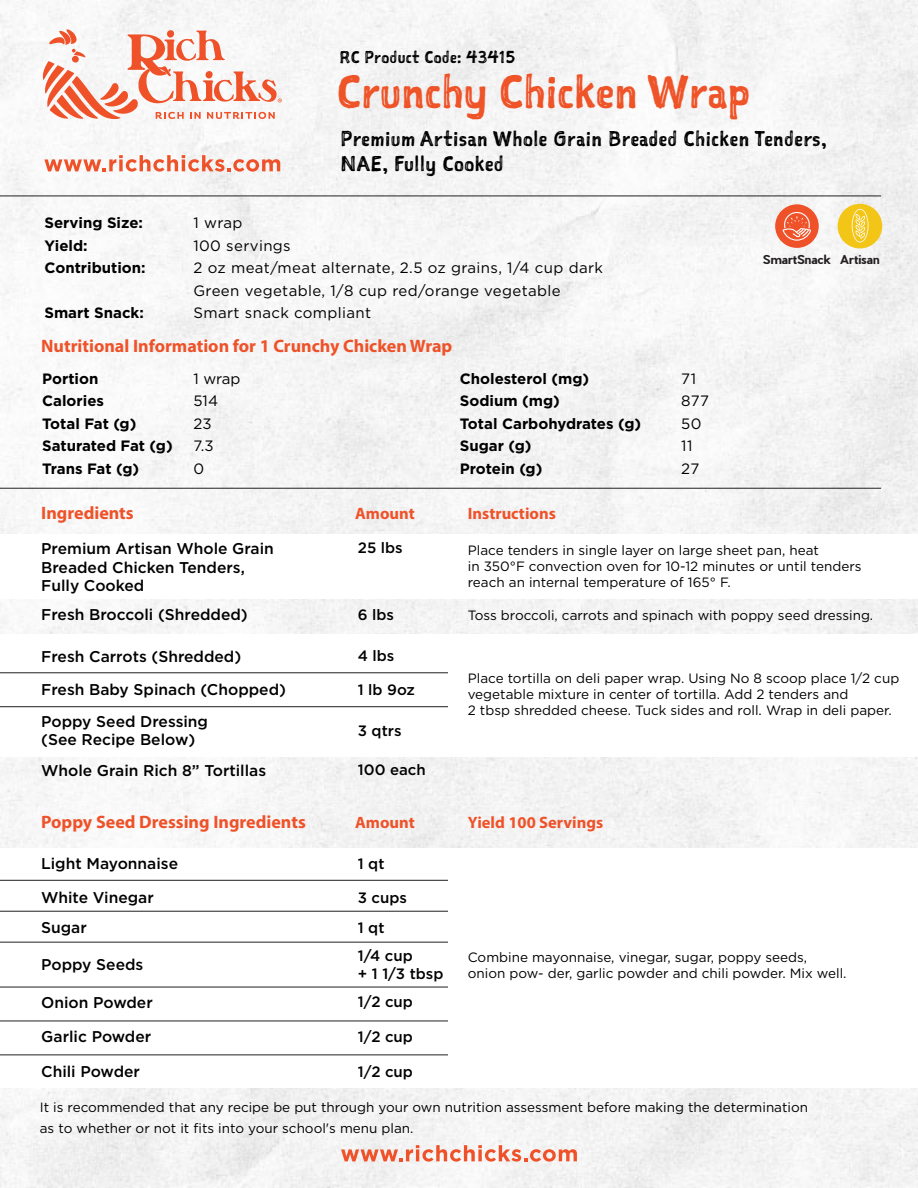
<style>
.page{position:relative;width:918px;height:1188px;background:#f5f5f5}
.page>*{position:absolute;margin:0;border:0;box-sizing:border-box;transform-origin:0 0}
.t1{font:45px "Sketchnote Square";color:#ef5328}
.t2{font:20.4px/24.5px "Sketchnote Square";letter-spacing:.025em;color:#000}
.t3{font:700 18px "Myriad Pro";color:#ef5229}
.t4{font:700 16.5px "Myriad Pro";color:#ef5229}
.t5{font:16.2px "Sketchnote Square";letter-spacing:.025em;color:#000}
.t6{font:500 15.6px/18.8px "Gotham";color:#000}
.t7{font:700 15px/22.5px "Gotham";color:#000}
.t8{font:15px/22.5px "Gotham";letter-spacing:.025em;color:#000}
.t9{font:500 15px/18px "Gotham";color:#000}
.t10{font:15px/22.5px "Gotham";color:#000}
.t11{font:13.5px/16.2px "Gotham";color:#000}
.t12{font:700 12px "Pier Sans";color:#231f20}
</style>
<div class="page">
<div style="left:0;top:534px;width:918px;height:65px;background:#fff"></div>
<div style="left:0;top:634px;width:918px;height:122px;background:#fff"></div>
<svg style="left:43px;top:28px;width:239px;height:91px"></svg>
<svg style="left:44px;top:155px;width:236px;height:17px"></svg>
<svg style="left:341px;top:1145px;width:236px;height:17px"></svg>
<hr style="left:0;top:196px;width:881px;height:1px;background:#231f20">
<hr style="left:0;top:488px;width:881px;height:1px;background:#231f20">
<hr style="left:0;top:673px;width:448px;height:1px;background:#231f20">
<hr style="left:0;top:706px;width:448px;height:1px;background:#231f20">
<div style="left:0;top:848px;width:918px;height:240px;background:#fff"></div>
<div style="left:775px;top:204px;width:44px;height:44px;background:#ef5229;border-radius:50%"></div>
<svg style="left:782px;top:212px;width:29px;height:29px"></svg>
<div style="left:838px;top:204px;width:44px;height:44px;background:#f3c517;border-radius:50%"></div>
<svg style="left:852px;top:209px;width:16px;height:33px"></svg>
<hr style="left:0;top:880px;width:448px;height:1px;background:#231f20">
<hr style="left:0;top:911px;width:448px;height:1px;background:#231f20">
<hr style="left:0;top:942px;width:448px;height:1px;background:#231f20">
<hr style="left:0;top:987px;width:448px;height:1px;background:#231f20">
<hr style="left:0;top:1021px;width:448px;height:1px;background:#231f20">
<hr style="left:0;top:1055px;width:448px;height:1px;background:#231f20">
<p class="t5" style="left:340px;top:46px;width:177px">RC Product Code: 43415</p>
<h1 class="t1" style="left:336px;top:61px;width:415px">Crunchy Chicken Wrap</h1>
<h2 class="t2" style="left:341px;top:126px;width:488px">Premium Artisan Whole Grain Breaded Chicken Tenders,<br>NAE, Fully Cooked</h2>
<p class="t7" style="left:44px;top:212px;width:103px">Serving Size:<br>Yield:<br>Contribution:</p>
<p class="t7" style="left:44px;top:302px;width:101px">Smart Snack:</p>
<p class="t8" style="left:193px;top:211px;width:411px">1 wrap<br>100 servings<br>2 oz meat/meat alternate, 2.5 oz grains, 1/4 cup dark<br>Green vegetable, 1/8 cup red/orange vegetable<br>Smart snack compliant</p>
<h3 class="t3" style="left:41px;top:334px;width:413px">Nutritional Information for 1 Crunchy Chicken Wrap</h3>
<p class="t7" style="left:42px;top:367px;width:132px">Portion<br>Calories<br>Total Fat (g)<br>Saturated Fat (g)<br>Trans Fat (g)</p>
<p class="t10" style="left:193px;top:367px;width:49px">1 wrap<br>514<br>23<br>7.3<br>0</p>
<p class="t7" style="left:460px;top:367px;width:183px">Cholesterol (mg)<br>Sodium (mg)<br>Total Carbohydrates (g)<br>Sugar (g)<br>Protein (g)</p>
<p class="t8" style="left:681px;top:367px;width:29px">71<br>877<br>50<br>11<br>27</p>
<h3 class="t3" style="left:41px;top:501px;width:94px">Ingredients</h3>
<p class="t4" style="left:355px;top:503px;width:61px">Amount</p>
<p class="t4" style="left:468px;top:503px;width:90px">Instructions</p>
<p class="t12" style="left:763px;top:251px;width:118px">SmartSnack Artisan</p>
<p class="t9" style="left:358px;top:538px;width:46px">25 lbs</p>
<p class="t6" style="left:41px;top:539px;width:234px">Premium Artisan Whole Grain<br>Breaded Chicken Tenders,<br>Fully Cooked</p>
<p class="t11" style="left:468px;top:542px;width:395px">Place tenders in single layer on large sheet pan, heat<br>in 350°F convection oven for 10-12 minutes or until tenders reach an internal temperature of 165° F.</p>
<p class="t6" style="left:41px;top:605px;width:208px">Fresh Broccoli (Shredded)</p>
<p class="t9" style="left:358px;top:605px;width:38px">6 lbs</p>
<p class="t11" style="left:468px;top:607px;width:407px">Toss broccoli, carrots and spinach with poppy seed dressing.</p>
<p class="t6" style="left:41px;top:647px;width:202px">Fresh Carrots (Shredded)</p>
<p class="t9" style="left:358px;top:647px;width:38px">4 lbs</p>
<p class="t6" style="left:41px;top:680px;width:246px">Fresh Baby Spinach (Chopped)</p>
<p class="t9" style="left:358px;top:680px;width:59px">1 lb 9oz</p>
<p class="t6" style="left:41px;top:712px;width:168px">Poppy Seed Dressing (See Recipe Below)</p>
<p class="t9" style="left:358px;top:721px;width:45px">3 qtrs</p>
<p class="t6" style="left:41px;top:761px;width:226px">Whole Grain Rich 8” Tortillas</p>
<p class="t9" style="left:358px;top:761px;width:69px">100 each</p>
<p class="t11" style="left:468px;top:669px;width:433px">Place tortilla on deli paper wrap. Using No 8 scoop place 1/2 cup vegetable mixture in center of tortilla. Add 2 tenders and<br>2 tbsp shredded cheese. Tuck sides and roll. Wrap in deli paper.</p>
<h3 class="t3" style="left:41px;top:811px;width:266px">Poppy Seed Dressing Ingredients</h3>
<p class="t4" style="left:355px;top:812px;width:61px">Amount</p>
<p class="t4" style="left:468px;top:812px;width:137px">Yield 100 Servings</p>
<p class="t6" style="left:41px;top:854px;width:138px">Light Mayonnaise</p>
<p class="t9" style="left:358px;top:854px;width:28px">1 qt</p>
<p class="t6" style="left:41px;top:888px;width:114px">White Vinegar</p>
<p class="t9" style="left:358px;top:888px;width:51px">3 cups</p>
<p class="t6" style="left:41px;top:918px;width:47px">Sugar</p>
<p class="t9" style="left:358px;top:918px;width:28px">1 qt</p>
<p class="t6" style="left:41px;top:955px;width:104px">Poppy Seeds</p>
<p class="t9" style="left:358px;top:947px;width:87px">1/4 cup<br>+ 1 1/3 tbsp</p>
<p class="t6" style="left:41px;top:992px;width:113px">Onion Powder</p>
<p class="t9" style="left:358px;top:993px;width:57px">1/2 cup</p>
<p class="t6" style="left:41px;top:1027px;width:112px">Garlic Powder</p>
<p class="t9" style="left:358px;top:1028px;width:57px">1/2 cup</p>
<p class="t6" style="left:41px;top:1062px;width:100px">Chili Powder</p>
<p class="t9" style="left:358px;top:1063px;width:57px">1/2 cup</p>
<p class="t11" style="left:468px;top:949px;width:380px">Combine mayonnaise, vinegar, sugar, poppy seeds, onion pow- der, garlic powder and chili powder. Mix well.</p>
<p class="t11" style="left:40px;top:1096px;width:770px;line-height:21.5px">It is recommended that any recipe be put through your own nutrition assessment before making the determination as to whether or not it fits into your school's menu plan.</p>
</div>
